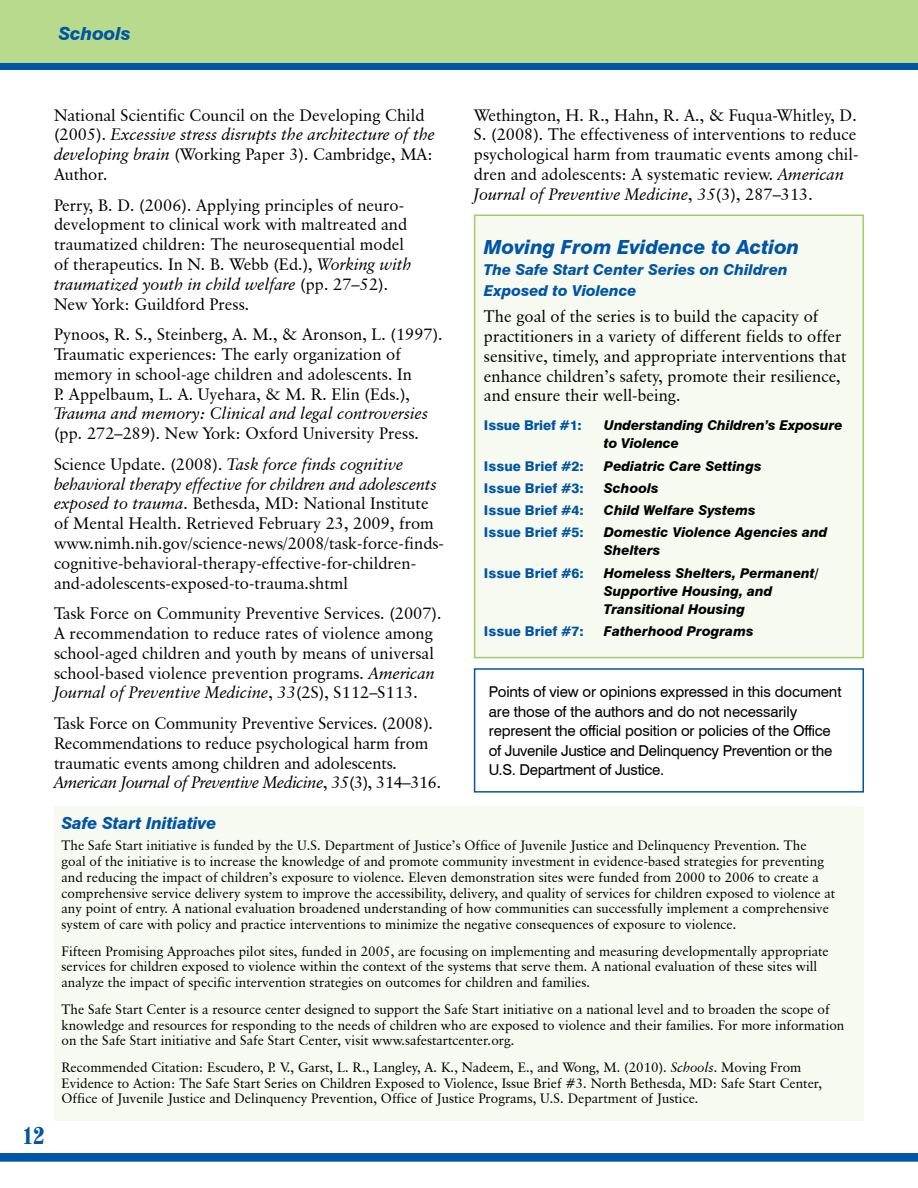
<style>
.page{position:relative;width:918px;height:1188px;background:#fff}
.page>*{position:absolute;margin:0;border:0;box-sizing:border-box;transform-origin:0 0}
.t1{font:700 condensed 24px "Century 725 BT";color:#0055a4}
.t2{font:italic 800 19.5px "Swiss 721 BT";letter-spacing:-.005em;color:#0055a4}
.t3{font:italic 800 18px "Swiss 721 BT";letter-spacing:-.005em;color:#0055a4}
.t4{font:16.5px/19.8px "Classical Garamond BT";color:#000}
.t5{font:italic 16.5px "Classical Garamond BT";color:#000}
.t6{font:italic 800 16.5px "Swiss 721 BT";letter-spacing:-.01em;color:#0055a4}
.t7{font:15px/19.5px "Swiss 721 BT";letter-spacing:-.01em;color:#000}
.t8{font:italic 800 15px/21px "Swiss 721 BT";letter-spacing:-.005em;color:#0055a4}
.t9{font:13.5px/15.8px "Classical Garamond BT";color:#000}
.t10{font:italic 800 13.5px/18px "Swiss 721 BT";color:#000}
.t11{font:800 13.5px "Swiss 721 BT";color:#0055a4}
.s1{font-style:italic}
</style>
<div class="page">
<div style="left:0;top:1153px;width:918px;height:8px;background:#0055a4"></div>
<div style="left:0;top:0;width:918px;height:63px;background:#b8da8d"></div>
<div style="left:0;top:63px;width:918px;height:7px;background:#0055a4"></div>
<div style="left:54px;top:807px;width:810px;height:314px;background:#f6faf0"></div>
<div style="left:474px;top:668px;width:390px;height:125px;border:2px solid #0055a4"></div>
<div style="left:475px;top:215px;width:388px;height:443px;background:#f6faf0"></div>
<div style="left:474px;top:214px;width:390px;height:444px;border:2px solid #a0ce67"></div>
<p class="t3" style="left:58px;top:23px;width:74px">Schools</p>
<p class="t4" style="left:54px;top:105px;width:383px">National Scientific Council on the Developing Child (2005). <span class="s1">Excessive stress disrupts the architecture of the developing brain</span> (Working Paper 3). Cambridge, MA:<br>Author.</p>
<p class="t4" style="left:54px;top:195px;width:359px">Perry, B. D. (2006). Applying principles of neuro&shy;development to clinical work with maltreated and traumatized children: The neurosequential model of therapeutics. In N. B. Webb (Ed.), <span class="s1">Working with traumatized youth in child welfare</span> (pp. 27–52).<br>New York: Guildford Press.</p>
<p class="t4" style="left:54px;top:324px;width:390px">Pynoos, R. S., Steinberg, A. M., &amp; Aronson, L. (1997).<br>Traumatic experiences: The early organization of memory in school-age children and adolescents. In<br>P. Appelbaum, L. A. Uyehara, &amp; M. R. Elin (Eds.),</p>
<p class="t5" style="left:54px;top:403px;width:376px">Trauma and memory: Clinical and legal controversies</p>
<p class="t4" style="left:54px;top:418px;width:367px;line-height:30.6px">(pp. 272–289). New York: Oxford University Press.<br>Science Update. (2008). <span class="s1">Task force finds cognitive</span></p>
<p class="t4" style="left:54px;top:474px;width:392px"><span class="s1">behavioral therapy effective for children and adolescents exposed to trauma</span>. Bethesda, MD: National Institute of Mental Health. Retrieved February 23, 2009, from www.nimh.nih.gov/science-news/2008/task-force-finds&shy;cognitive-behavioral-therapy-effective-for-children&shy;and-adolescents-exposed-to-trauma.shtml</p>
<p class="t4" style="left:54px;top:603px;width:389px">Task Force on Community Preventive Services. (2007).<br>A recommendation to reduce rates of violence among school-aged children and youth by means of universal school-based violence prevention programs. <span class="s1">American Journal of Preventive Medicine</span>, <span class="s1">33</span>(2S), S112–S113.</p>
<p class="t4" style="left:54px;top:713px;width:389px">Task Force on Community Preventive Services. (2008).<br>Recommendations to reduce psychological harm from traumatic events among children and adolescents.<br><span class="s1">American Journal of Preventive Medicine</span>, <span class="s1">35</span>(3), 314–316.</p>
<p class="t4" style="left:474px;top:105px;width:386px">Wethington, H. R., Hahn, R. A., &amp; Fuqua-Whitley, D.<br>S. (2008). The effectiveness of interventions to reduce psychological harm from traumatic events among chil&shy;dren and adolescents: A systematic review. <span class="s1">American Journal of Preventive Medicine</span>, <span class="s1">35</span>(3), 287–313.</p>
<p class="t2" style="left:484px;top:235px;width:317px">Moving From Evidence to Action</p>
<p class="t8" style="left:484px;top:259px;width:305px">The Safe Start Center Series on Children<br>Exposed to Violence</p>
<p class="t4" style="left:484px;top:306px;width:364px">The goal of the series is to build the capacity of practitioners in a variety of different fields to offer sensitive, timely, and appropriate interventions that enhance children’s safety, promote their resilience, and ensure their well-being.</p>
<p class="t11" style="left:484px;top:417px;width:99px">Issue Brief #1:</p>
<p class="t10" style="left:604px;top:416px;width:240px">Understanding Children’s Exposure to Violence</p>
<p class="t11" style="left:484px;top:458px;width:101px">Issue Brief #2:</p>
<p class="t10" style="left:604px;top:457px;width:159px">Pediatric Care Settings</p>
<p class="t11" style="left:484px;top:480px;width:101px">Issue Brief #3:</p>
<p class="t10" style="left:604px;top:479px;width:56px">Schools</p>
<p class="t11" style="left:484px;top:502px;width:101px">Issue Brief #4:</p>
<p class="t10" style="left:604px;top:501px;width:153px">Child Welfare Systems</p>
<p class="t11" style="left:484px;top:524px;width:101px">Issue Brief #5:</p>
<p class="t10" style="left:604px;top:524px;width:225px">Domestic Violence Agencies and<br>Shelters</p>
<p class="t11" style="left:484px;top:565px;width:101px">Issue Brief #6:</p>
<p class="t10" style="left:604px;top:564px;width:216px">Homeless Shelters, Permanent/<br>Supportive Housing, and<br>Transitional Housing</p>
<p class="t11" style="left:484px;top:623px;width:101px">Issue Brief #7:</p>
<p class="t10" style="left:604px;top:622px;width:151px">Fatherhood Programs</p>
<p class="t7" style="left:489px;top:682px;width:354px">Points of view or opinions expressed in this document are those of the authors and do not necessarily represent the official position or policies of the Office of Juvenile Justice and Delinquency Prevention or the U.S. Department of Justice.</p>
<h1 class="t1" style="left:22px;top:1121px;width:24px">12</h1>
<p class="t6" style="left:62px;top:813px;width:156px">Safe Start Initiative</p>
<p class="t9" style="left:62px;top:838px;width:775px">The Safe Start initiative is funded by the U.S. Department of Justice’s Office of Juvenile Justice and Delinquency Prevention. The<br>goal of the initiative is to increase the knowledge of and promote community investment in evidence-based strategies for preventing and reducing the impact of children’s exposure to violence. Eleven demonstration sites were funded from 2000 to 2006 to create a comprehensive service delivery system to improve the accessibility, delivery, and quality of services for children exposed to violence at any point of entry. A national evaluation broadened understanding of how communities can successfully implement a comprehensive system of care with policy and practice interventions to minimize the negative consequences of exposure to violence.</p>
<p class="t9" style="left:62px;top:943px;width:769px">Fifteen Promising Approaches pilot sites, funded in 2005, are focusing on implementing and measuring developmentally appropriate services for children exposed to violence within the context of the systems that serve them. A national evaluation of these sites will analyze the impact of specific intervention strategies on outcomes for children and families.</p>
<p class="t9" style="left:62px;top:1001px;width:784px">The Safe Start Center is a resource center designed to support the Safe Start initiative on a national level and to broaden the scope of knowledge and resources for responding to the needs of children who are exposed to violence and their families. For more information on the Safe Start initiative and Safe Start Center, visit www.safestartcenter.org.</p>
<p class="t9" style="left:62px;top:1059px;width:762px">Recommended Citation: Escudero, P. V., Garst, L. R., Langley, A. K., Nadeem, E., and Wong, M. (2010). <span class="s1">Schools</span>. Moving From<br>Evidence to Action: The Safe Start Series on Children Exposed to Violence, Issue Brief #3. North Bethesda, MD: Safe Start Center,<br>Office of Juvenile Justice and Delinquency Prevention, Office of Justice Programs, U.S. Department of Justice.</p>
</div>
